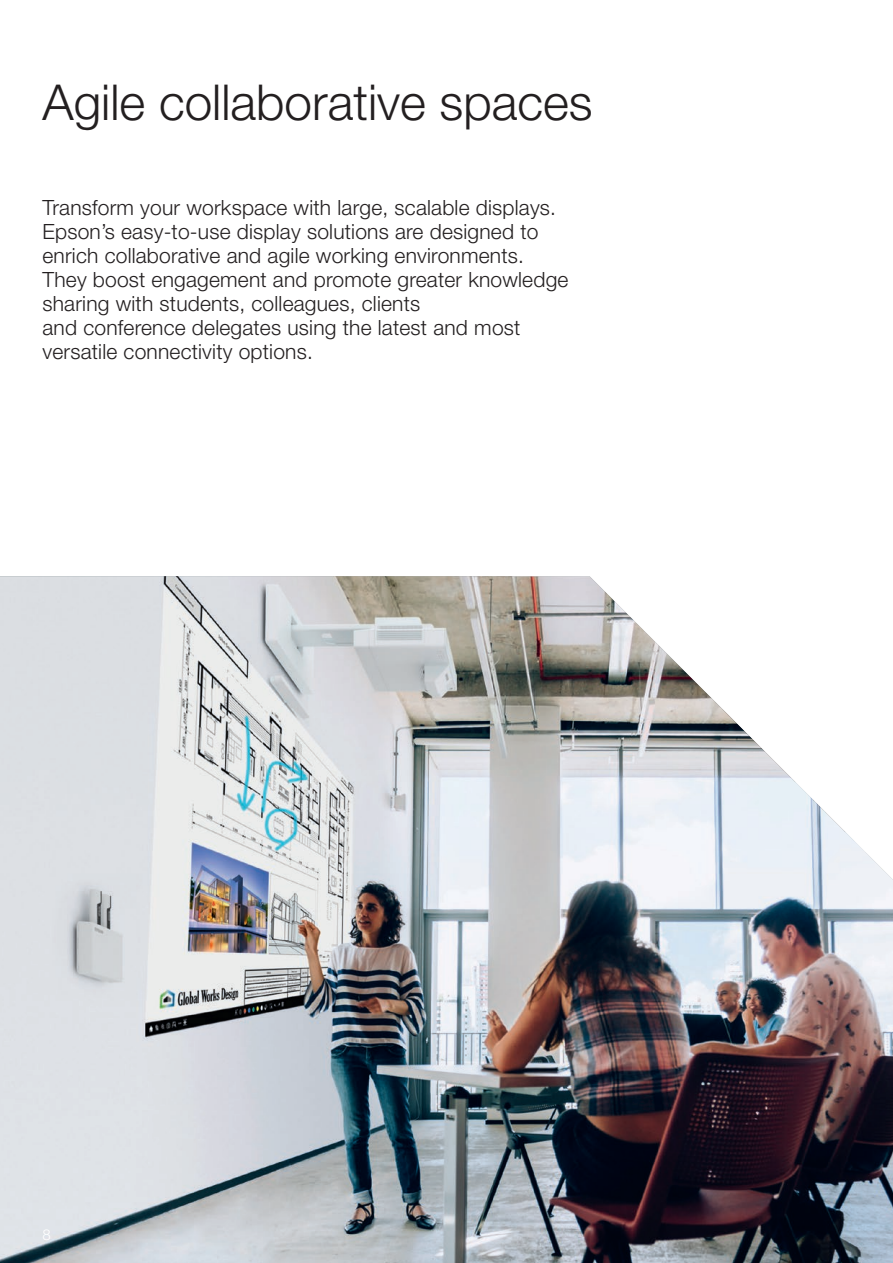
<style>
.page{position:relative;width:893px;height:1263px;background:#fff}
.page>*{position:absolute;margin:0;border:0;box-sizing:border-box;transform-origin:0 0}
.t1{font:300 49.5px "Helvetica Neue LT Pro";color:#231f20}
.t2{font:300 21px/24px "Helvetica Neue LT Pro";letter-spacing:.01em;color:#231f20}
.t3{font:300 15px "Helvetica Neue LT Pro";color:#fff}
</style>
<div class="page">
<img style="left:0;top:576px;width:893px;height:687px">
<h1 class="t1" style="left:43px;top:73px;width:552px">Agile collaborative spaces</h1>
<p class="t2" style="left:43px;top:195px;width:527px">Transform your workspace with large, scalable displays.<br>Epson’s easy-to-use display solutions are designed to enrich collaborative and agile working environments.<br>They boost engagement and promote greater knowledge sharing with students, colleagues, clients<br>and conference delegates using the latest and most versatile connectivity options.</p>
<p class="t3" style="left:43px;top:1225px;width:10px">8</p>
</div>
